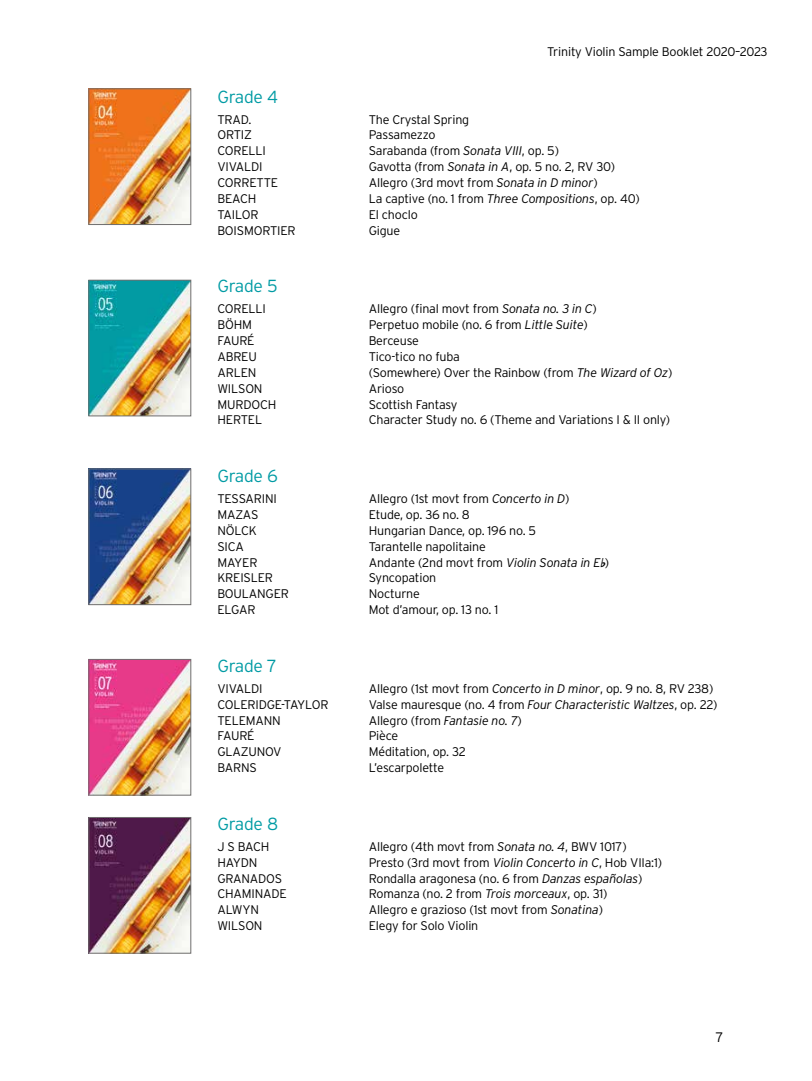
<style>
.page{position:relative;width:812px;height:1081px;background:#fff}
.page>*{position:absolute;margin:0;border:0;box-sizing:border-box;transform-origin:0 0}
.t1{font:300 17.5px "Interstate";letter-spacing:-.015em;color:#009ba4}
.t2{font:300 13.75px "Interstate";color:#000}
.t3{font:300 12.5px "Interstate";letter-spacing:-.015em;color:#000}
.s1{font-style:italic}
.s2{font-family:"Myriad Mus";font-weight:400;font-style:italic}
</style>
<div class="page">
<img style="left:91px;top:471px;width:98px;height:132px">
<div style="left:89px;top:469px;width:102px;height:136px;border:1px solid #706f6f"></div>
<img style="left:91px;top:661px;width:98px;height:132px">
<div style="left:89px;top:659px;width:102px;height:136px;border:1px solid #706f6f"></div>
<img style="left:91px;top:819px;width:98px;height:132px">
<div style="left:89px;top:817px;width:102px;height:136px;border:1px solid #706f6f"></div>
<img style="left:91px;top:282px;width:98px;height:132px">
<div style="left:89px;top:280px;width:102px;height:136px;border:1px solid #706f6f"></div>
<img style="left:91px;top:91px;width:98px;height:132px">
<div style="left:89px;top:89px;width:102px;height:136px;border:1px solid #706f6f"></div>
<p class="t3" style="left:547px;top:44px;width:222px">Trinity Violin Sample Booklet 2020–2023</p>
<h1 class="t1" style="left:217px;top:87px;width:62px">Grade 4</h1>
<p class="t3" style="left:217px;top:112px;width:35px">TRAD.</p>
<p class="t3" style="left:369px;top:112px;width:102px">The Crystal Spring</p>
<p class="t3" style="left:217px;top:128px;width:36px">ORTIZ</p>
<p class="t3" style="left:369px;top:128px;width:68px">Passamezzo</p>
<p class="t3" style="left:217px;top:144px;width:50px">CORELLI</p>
<p class="t3" style="left:369px;top:144px;width:192px">Sarabanda (from <span class="s1">Sonata VIII</span>, op. 5)</p>
<p class="t3" style="left:217px;top:160px;width:47px">VIVALDI</p>
<p class="t3" style="left:369px;top:160px;width:248px">Gavotta (from <span class="s1">Sonata in A</span>, op. 5 no. 2, RV 30)</p>
<p class="t3" style="left:217px;top:176px;width:62px">CORRETTE</p>
<p class="t3" style="left:369px;top:176px;width:230px">Allegro (3rd movt from <span class="s1">Sonata in D minor</span>)</p>
<p class="t3" style="left:217px;top:191px;width:41px">BEACH</p>
<p class="t3" style="left:369px;top:191px;width:272px">La captive (no. 1 from <span class="s1">Three Compositions</span>, op. 40)</p>
<p class="t3" style="left:217px;top:207px;width:43px">TAILOR</p>
<p class="t3" style="left:369px;top:207px;width:50px">El choclo</p>
<p class="t3" style="left:217px;top:223px;width:80px">BOISMORTIER</p>
<p class="t3" style="left:369px;top:223px;width:33px">Gigue</p>
<h1 class="t1" style="left:217px;top:276px;width:62px">Grade 5</h1>
<p class="t3" style="left:217px;top:302px;width:50px">CORELLI</p>
<p class="t3" style="left:369px;top:302px;width:230px">Allegro (final movt from <span class="s1">Sonata no. 3 in C</span>)</p>
<p class="t3" style="left:217px;top:318px;width:36px">BÖHM</p>
<p class="t3" style="left:369px;top:318px;width:220px">Perpetuo mobile (no. 6 from <span class="s1">Little Suite</span>)</p>
<p class="t3" style="left:217px;top:334px;width:39px">FAURÉ</p>
<p class="t3" style="left:369px;top:334px;width:52px">Berceuse</p>
<p class="t3" style="left:217px;top:349px;width:41px">ABREU</p>
<p class="t3" style="left:369px;top:349px;width:93px">Tico-tico no fuba</p>
<p class="t3" style="left:217px;top:365px;width:40px">ARLEN</p>
<p class="t3" style="left:369px;top:365px;width:305px">(Somewhere) Over the Rainbow (from <span class="s1">The Wizard of Oz</span>)</p>
<p class="t3" style="left:217px;top:381px;width:47px">WILSON</p>
<p class="t3" style="left:369px;top:381px;width:37px">Arioso</p>
<p class="t3" style="left:217px;top:397px;width:60px">MURDOCH</p>
<p class="t3" style="left:369px;top:397px;width:90px">Scottish Fantasy</p>
<p class="t3" style="left:217px;top:413px;width:46px">HERTEL</p>
<p class="t3" style="left:369px;top:413px;width:303px">Character Study no. 6 (Theme and Variations I &amp; II only)</p>
<h1 class="t1" style="left:217px;top:466px;width:62px">Grade 6</h1>
<p class="t3" style="left:217px;top:492px;width:61px">TESSARINI</p>
<p class="t3" style="left:369px;top:492px;width:202px">Allegro (1st movt from <span class="s1">Concerto in D</span>)</p>
<p class="t3" style="left:217px;top:507px;width:43px">MAZAS</p>
<p class="t3" style="left:369px;top:507px;width:103px">Etude, op. 36 no. 8</p>
<p class="t3" style="left:217px;top:523px;width:41px">NÖLCK</p>
<p class="t3" style="left:369px;top:523px;width:169px">Hungarian Dance, op. 196 no. 5</p>
<p class="t3" style="left:217px;top:539px;width:28px">SICA</p>
<p class="t3" style="left:369px;top:539px;width:119px">Tarantelle napolitaine</p>
<p class="t3" style="left:217px;top:555px;width:42px">MAYER</p>
<p class="t3" style="left:369px;top:555px;width:242px">Andante (2nd movt from <span class="s1">Violin Sonata in E</span><span class="s2">b</span>)</p>
<p class="t3" style="left:217px;top:571px;width:57px">KREISLER</p>
<p class="t3" style="left:369px;top:571px;width:69px">Syncopation</p>
<p class="t3" style="left:217px;top:587px;width:73px">BOULANGER</p>
<p class="t3" style="left:369px;top:587px;width:53px">Nocturne</p>
<p class="t3" style="left:217px;top:603px;width:40px">ELGAR</p>
<p class="t3" style="left:369px;top:603px;width:131px">Mot d’amour, op. 13 no. 1</p>
<h1 class="t1" style="left:217px;top:656px;width:61px">Grade 7</h1>
<p class="t3" style="left:217px;top:681px;width:47px">VIVALDI</p>
<p class="t3" style="left:369px;top:681px;width:346px">Allegro (1st movt from <span class="s1">Concerto in D minor</span>, op. 9 no. 8, RV 238)</p>
<p class="t3" style="left:217px;top:697px;width:113px">COLERIDGE-TAYLOR</p>
<p class="t3" style="left:369px;top:697px;width:350px">Valse mauresque (no. 4 from <span class="s1">Four Characteristic Waltzes</span>, op. 22)</p>
<p class="t3" style="left:217px;top:713px;width:65px">TELEMANN</p>
<p class="t3" style="left:369px;top:713px;width:155px">Allegro (from <span class="s1">Fantasie no. 7</span>)</p>
<p class="t3" style="left:217px;top:729px;width:39px">FAURÉ</p>
<p class="t3" style="left:369px;top:729px;width:31px">Pièce</p>
<p class="t3" style="left:217px;top:745px;width:66px">GLAZUNOV</p>
<p class="t3" style="left:369px;top:745px;width:98px">Méditation, op. 32</p>
<p class="t3" style="left:217px;top:761px;width:41px">BARNS</p>
<p class="t3" style="left:369px;top:761px;width:77px">L’escarpolette</p>
<h1 class="t1" style="left:217px;top:814px;width:62px">Grade 8</h1>
<p class="t3" style="left:217px;top:839px;width:54px">J S BACH</p>
<p class="t3" style="left:369px;top:839px;width:259px">Allegro (4th movt from <span class="s1">Sonata no. 4</span>, BWV 1017)</p>
<p class="t3" style="left:217px;top:855px;width:42px">HAYDN</p>
<p class="t3" style="left:369px;top:855px;width:295px">Presto (3rd movt from <span class="s1">Violin Concerto in C</span>, Hob VIIa:1)</p>
<p class="t3" style="left:217px;top:871px;width:66px">GRANADOS</p>
<p class="t3" style="left:369px;top:871px;width:275px">Rondalla aragonesa (no. 6 from <span class="s1">Danzas españolas</span>)</p>
<p class="t3" style="left:217px;top:887px;width:71px">CHAMINADE</p>
<p class="t3" style="left:369px;top:887px;width:240px">Romanza (no. 2 from <span class="s1">Trois morceaux</span>, op. 31)</p>
<p class="t3" style="left:217px;top:903px;width:43px">ALWYN</p>
<p class="t3" style="left:369px;top:903px;width:236px">Allegro e grazioso (1st movt from <span class="s1">Sonatina</span>)</p>
<p class="t3" style="left:217px;top:919px;width:47px">WILSON</p>
<p class="t3" style="left:369px;top:919px;width:111px">Elegy for Solo Violin</p>
<p class="t2" style="left:715px;top:1029px;width:9px">7</p>
</div>
